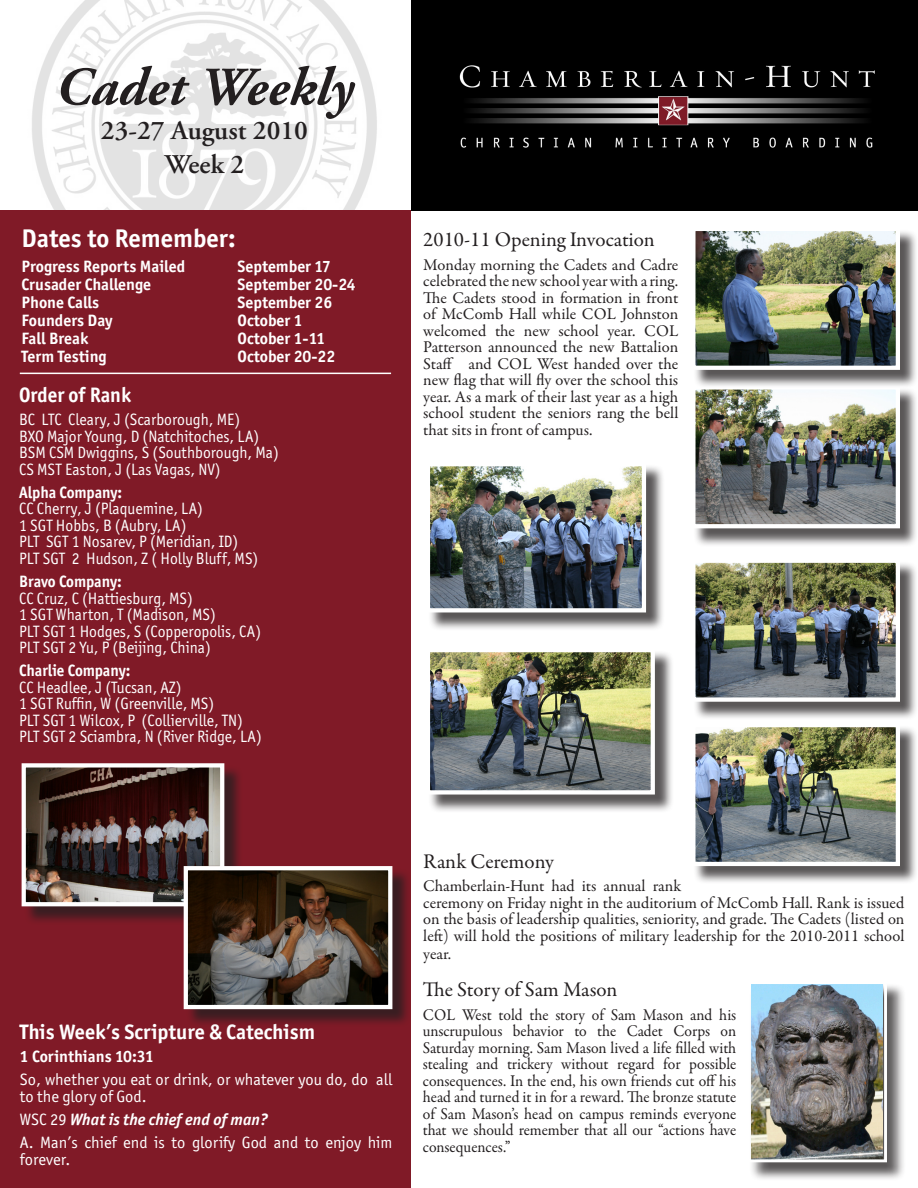
<style>
.page{position:relative;width:918px;height:1188px;background:#fff}
.page>*{position:absolute;margin:0;border:0;box-sizing:border-box;transform-origin:0 0}
.t1{font:italic 700 54px "Adobe Garamond Pro";color:#231f20}
.t2{font:600 27px "Adobe Garamond Pro";color:#231f20}
.t3{font:700 25.65px "Officina San ITC";color:#fff}
.t4{font:21px "Garamond Premr Pro";letter-spacing:-.005em;color:#231f20}
.t5{font:700 21px "Officina San ITC";color:#fff}
.t6{font:700 21px "Officina San ITC";color:#fff;scale:.95 1}
.t7{font:16.5px/16.5px "Garamond Premr Pro";color:#231f20;text-align:justify}
.t8{font:16.5px "Officina San ITC";color:#fff;scale:.95 1}
.t9{font:16.5px/16.5px "Garamond Premr Pro";color:#231f20;text-align:justify;scale:.95 1}
.t10{font:700 16.5px "Officina San ITC";color:#fff}
.t11{font:16.5px/16.5px "Officina San ITC";color:#fff}
.t12{font:700 16.5px "Officina San ITC";color:#fff;scale:.95 1}
.t13{font:italic 700 16.5px "Officina San ITC";color:#fff}
.s1{font-weight:400;font-style:normal}
</style>
<div class="page">
<img style="left:0;top:0;width:404px;height:211px">
<div style="left:0;top:211px;width:411px;height:977px;background:#801a27"></div>
<img style="left:411px;top:0;width:507px;height:211px">
<hr style="left:20px;top:373px;width:371px;height:1px;background:#fff">
<div style="left:749px;top:983px;width:156px;height:198px;background:#231f20;opacity:.75"></div>
<img style="left:751px;top:985px;width:132px;height:173px">
<div style="left:747px;top:981px;width:140px;height:181px;border:3px solid #fff"></div>
<div style="left:24px;top:766px;width:219px;height:159px;background:#231f20;opacity:.75"></div>
<img style="left:27px;top:768px;width:192px;height:133px">
<div style="left:22px;top:763px;width:202px;height:143px;border:4px solid #fff"></div>
<div style="left:186px;top:868px;width:225px;height:160px;background:#231f20;opacity:.75"></div>
<img style="left:189px;top:871px;width:198px;height:133px">
<div style="left:184px;top:866px;width:208px;height:143px;border:4px solid #fff"></div>
<div style="left:694px;top:388px;width:224px;height:159px;background:#231f20;opacity:.75"></div>
<img style="left:696px;top:390px;width:199px;height:133px">
<div style="left:691px;top:385px;width:209px;height:143px;border:4px solid #fff"></div>
<div style="left:694px;top:725px;width:224px;height:160px;background:#231f20;opacity:.75"></div>
<img style="left:696px;top:728px;width:199px;height:133px">
<div style="left:691px;top:723px;width:209px;height:143px;border:4px solid #fff"></div>
<div style="left:694px;top:561px;width:224px;height:159px;background:#231f20;opacity:.75"></div>
<img style="left:696px;top:564px;width:199px;height:133px">
<div style="left:691px;top:559px;width:209px;height:143px;border:4px solid #fff"></div>
<div style="left:428px;top:464px;width:237px;height:167px;background:#231f20;opacity:.75"></div>
<img style="left:431px;top:467px;width:210px;height:140px">
<div style="left:426px;top:462px;width:220px;height:150px;border:4px solid #fff"></div>
<div style="left:694px;top:229px;width:224px;height:159px;background:#231f20;opacity:.75"></div>
<img style="left:696px;top:232px;width:199px;height:133px">
<div style="left:691px;top:227px;width:209px;height:143px;border:4px solid #fff"></div>
<div style="left:428px;top:650px;width:246px;height:163px;background:#231f20;opacity:.75"></div>
<img style="left:431px;top:653px;width:219px;height:137px">
<div style="left:426px;top:648px;width:229px;height:147px;border:4px solid #fff"></div>
<p class="t1" style="left:56px;top:56px;width:299px">Cadet Weekly</p>
<p class="t2" style="left:101px;top:115px;width:209px">23-27 August 2010</p>
<p class="t2" style="left:165px;top:149px;width:81px">Week 2</p>
<p class="t3" style="left:22px;top:222px;width:216px">Dates to Remember:</p>
<p class="t10" style="left:22px;top:256px;width:165px">Progress Reports Mailed</p>
<p class="t10" style="left:238px;top:256px;width:95px">September 17</p>
<p class="t10" style="left:22px;top:274px;width:131px">Crusader Challenge</p>
<p class="t10" style="left:238px;top:274px;width:120px">September 20-24</p>
<p class="t10" style="left:22px;top:292px;width:79px">Phone Calls</p>
<p class="t10" style="left:238px;top:292px;width:96px">September 26</p>
<p class="t10" style="left:22px;top:310px;width:92px">Founders Day</p>
<p class="t10" style="left:238px;top:310px;width:67px">October 1</p>
<p class="t10" style="left:22px;top:328px;width:68px">Fall Break</p>
<p class="t10" style="left:238px;top:328px;width:89px">October 1-11</p>
<p class="t10" style="left:22px;top:346px;width:87px">Term Testing</p>
<p class="t10" style="left:238px;top:346px;width:99px">October 20-22</p>
<p class="t6" style="left:19px;top:382px;width:119px">Order of Rank</p>
<p class="t8" style="left:19px;top:410px;width:234px">BC LTC Cleary, J (Scarborough, ME)</p>
<p class="t8" style="left:19px;top:426px;width:254px">BXO Major Young, D (Natchitoches, LA)</p>
<p class="t8" style="left:19px;top:443px;width:275px">BSM CSM Dwiggins, S (Southborough, Ma)</p>
<p class="t8" style="left:19px;top:459px;width:214px">CS MST Easton, J (Las Vagas, NV)</p>
<p class="t12" style="left:19px;top:482px;width:110px">Alpha Company:</p>
<p class="t8" style="left:19px;top:499px;width:195px">CC Cherry, J (Plaquemine, LA)</p>
<p class="t8" style="left:19px;top:516px;width:178px">1 SGT Hobbs, B (Aubry, LA)</p>
<p class="t8" style="left:19px;top:532px;width:232px">PLT SGT 1 Nosarev, P (Meridian, ID)</p>
<p class="t8" style="left:19px;top:549px;width:253px">PLT SGT 2 Hudson, Z ( Holly Bluff, MS)</p>
<p class="t12" style="left:19px;top:571px;width:109px">Bravo Company:</p>
<p class="t8" style="left:19px;top:588px;width:185px">CC Cruz, C (Hattiesburg, MS)</p>
<p class="t8" style="left:19px;top:605px;width:209px">1 SGT Wharton, T (Madison, MS)</p>
<p class="t8" style="left:19px;top:621px;width:256px">PLT SGT 1 Hodges, S (Copperopolis, CA)</p>
<p class="t8" style="left:19px;top:638px;width:203px">PLT SGT 2 Yu, P (Beijing, China)</p>
<p class="t12" style="left:19px;top:660px;width:119px">Charlie Company:</p>
<p class="t8" style="left:19px;top:678px;width:173px">CC Headlee, J (Tucsan, AZ)</p>
<p class="t8" style="left:19px;top:694px;width:207px">1 SGT Ruffin, W (Greenville, MS)</p>
<p class="t8" style="left:19px;top:711px;width:237px">PLT SGT 1 Wilcox, P (Collierville, TN)</p>
<p class="t8" style="left:19px;top:727px;width:257px">PLT SGT 2 Sciambra, N (River Ridge, LA)</p>
<p class="t4" style="left:423px;top:227px;width:233px">2010-11 Opening Invocation</p>
<p class="t7" style="left:423px;top:257px;width:257px">Monday morning the Cadets and Cadre celebrated the new school year with a ring.<br>The Cadets stood in formation in front of McComb Hall while COL Johnston welcomed the new school year. COL Patterson announced the new Battalion Staff and COL West handed over the new flag that will fly over the school this year. As a mark of their last year as a high school student the seniors rang the bell that sits in front of campus.</p>
<p class="t5" style="left:20px;top:1018px;width:297px">This Week’s Scripture &amp; Catechism</p>
<p class="t10" style="left:20px;top:1046px;width:136px">1 Corinthians 10:31</p>
<p class="t11" style="left:20px;top:1071px;width:374px">So, whether you eat or drink, or whatever you do, do all to the glory of God.</p>
<p class="t13" style="left:20px;top:1109px;width:249px"><span class="s1">WSC 29</span> What is the chief end of man?</p>
<p class="t11" style="left:20px;top:1134px;width:374px">A. Man’s chief end is to glorify God and to enjoy him forever.</p>
<p class="t4" style="left:423px;top:849px;width:132px">Rank Ceremony</p>
<p class="t7" style="left:423px;top:878px;width:483px;text-align:left">Chamberlain-Hunt had its annual rank<br>ceremony on Friday night in the auditorium of McComb Hall. Rank is issued on the basis of leadership qualities, seniority, and grade. The Cadets (listed on left) will hold the positions of military leadership for the 2010-2011 school</p>
<p class="t7" style="left:423px;top:946px;width:29px">year.</p>
<p class="t4" style="left:423px;top:977px;width:196px">The Story of Sam Mason</p>
<p class="t9" style="left:423px;top:1007px;width:332px">COL West told the story of Sam Mason and his unscrupulous behavior to the Cadet Corps on Saturday morning. Sam Mason lived a life filled with stealing and trickery without regard for possible consequences. In the end, his own friends cut off his head and turned it in for a reward. The bronze statute of Sam Mason’s head on campus reminds everyone that we should remember that all our “actions have consequences.”</p>
</div>
